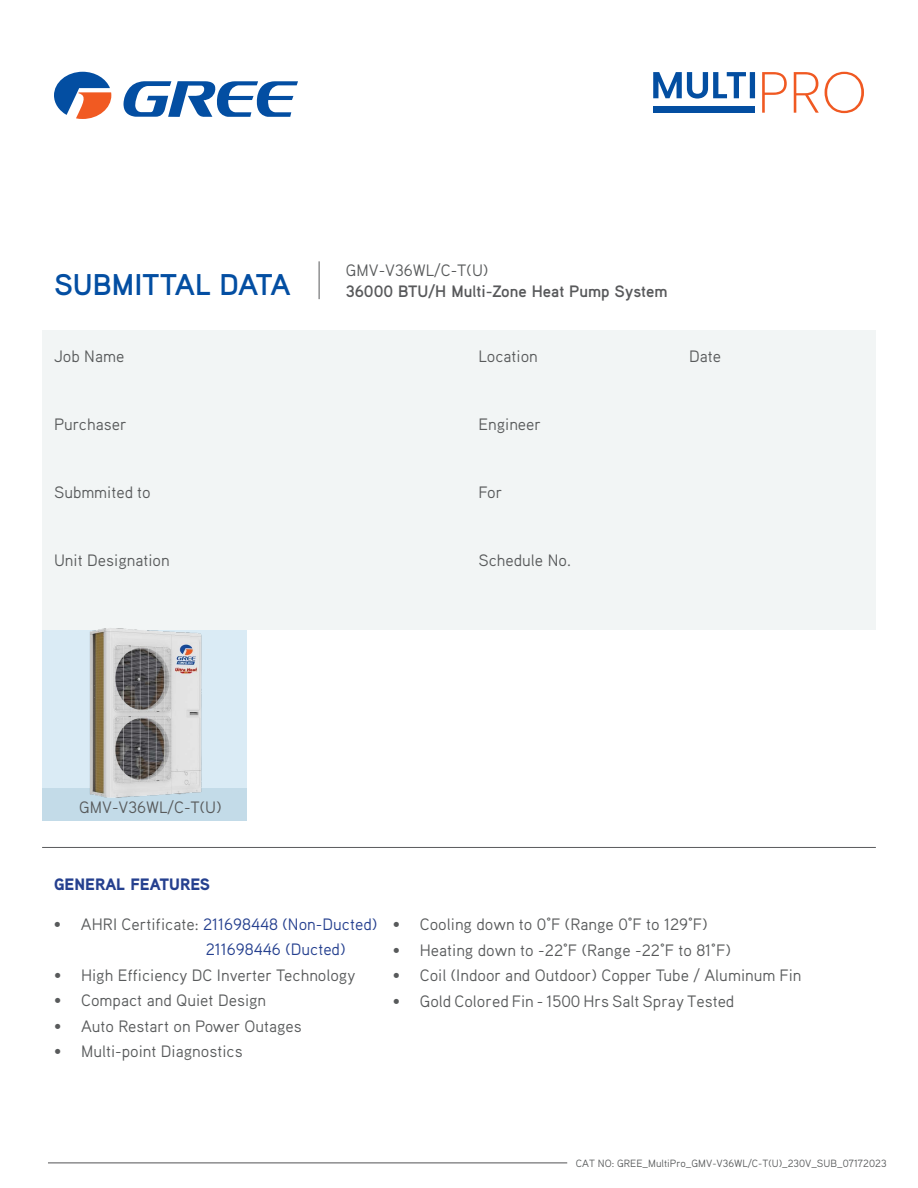
<style>
.page{position:relative;width:918px;height:1188px;background:#fff}
.page>*{position:absolute;margin:0;border:0;box-sizing:border-box;transform-origin:0 0}
.t1{font:700 30px "Aaux Pro";color:#034ea2}
.t2{font:16.5px "Aaux Pro";color:#585a5b}
.t3{font:16.5px/25.2px "Aaux Pro";color:#25408f}
.t4{font:700 16.5px "Aaux Pro";color:#58595b}
.t5{font:900 16.5px "Aaux Pro";color:#25408f}
.t6{font:10.5px "Aaux Pro";color:#585a5b}
.s1{color:#585a5b}
</style>
<div class="page">
<div style="left:42px;top:330px;width:834px;height:300px;background:#f2f5f5"></div>
<svg style="left:54px;top:72px;width:57px;height:47px"></svg>
<svg style="left:123px;top:81px;width:175px;height:36px"></svg>
<hr style="left:42px;top:847px;width:834px;height:1px;background:#58595b">
<hr style="left:319px;top:261px;width:1px;height:38px;background:#58595b">
<div style="left:42px;top:630px;width:205px;height:159px;background:#daebf5"></div>
<div style="left:42px;top:789px;width:205px;height:32px;background:#c3dbe8"></div>
<svg style="left:653px;top:72px;width:102px;height:27px"></svg>
<svg style="left:762px;top:72px;width:25px;height:41px"></svg>
<svg style="left:794px;top:72px;width:25px;height:41px"></svg>
<svg style="left:825px;top:72px;width:39px;height:41px"></svg>
<div style="left:653px;top:106px;width:102px;height:7px;background:#034ea1"></div>
<hr style="left:48px;top:1163px;width:519px;height:1px;background:#58585a">
<img style="left:86px;top:628px;width:121px;height:170px">
<h1 class="t1" style="left:54px;top:265px;width:238px">SUBMITTAL DATA</h1>
<p class="t2" style="left:346px;top:259px;width:144px">GMV-V36WL/C-T(U)</p>
<p class="t4" style="left:346px;top:281px;width:323px">36000 BTU/H Multi-Zone Heat Pump System</p>
<p class="t2" style="left:54px;top:346px;width:72px">Job Name</p>
<p class="t2" style="left:478px;top:346px;width:61px">Location</p>
<p class="t2" style="left:689px;top:346px;width:34px">Date</p>
<p class="t2" style="left:54px;top:414px;width:74px">Purchaser</p>
<p class="t2" style="left:478px;top:414px;width:64px">Engineer</p>
<p class="t2" style="left:54px;top:482px;width:98px">Submmited to</p>
<p class="t2" style="left:478px;top:482px;width:26px">For</p>
<p class="t2" style="left:54px;top:550px;width:117px">Unit Designation</p>
<p class="t2" style="left:478px;top:550px;width:94px">Schedule No.</p>
<p class="t2" style="left:79px;top:797px;width:144px">GMV-V36WL/C-T(U)</p>
<p class="t5" style="left:54px;top:874px;width:158px">GENERAL FEATURES</p>
<p class="t3" style="left:206px;top:911px;width:173px;text-indent:-152px"><span class="s1">• AHRI Certificate:</span> 211698448 (Non-Ducted)<br>211698446 (Ducted)</p>
<p class="t2" style="left:54px;top:965px;width:303px">• High Efficiency DC Inverter Technology</p>
<p class="t2" style="left:54px;top:990px;width:214px">• Compact and Quiet Design</p>
<p class="t2" style="left:54px;top:1016px;width:249px">• Auto Restart on Power Outages</p>
<p class="t2" style="left:54px;top:1041px;width:190px">• Multi-point Diagnostics</p>
<p class="t2" style="left:393px;top:914px;width:316px">• Cooling down to 0°F (Range 0°F to 129°F)</p>
<p class="t2" style="left:393px;top:940px;width:340px">• Heating down to -22°F (Range -22°F to 81°F)</p>
<p class="t2" style="left:393px;top:965px;width:410px">• Coil (Indoor and Outdoor) Copper Tube / Aluminum Fin</p>
<p class="t2" style="left:393px;top:991px;width:343px">• Gold Colored Fin - 1500 Hrs Salt Spray Tested</p>
<p class="t6" style="left:576px;top:1157px;width:312px">CAT NO: GREE_MultiPro_GMV-V36WL/C-T(U)_230V_SUB_07172023</p>
</div>
